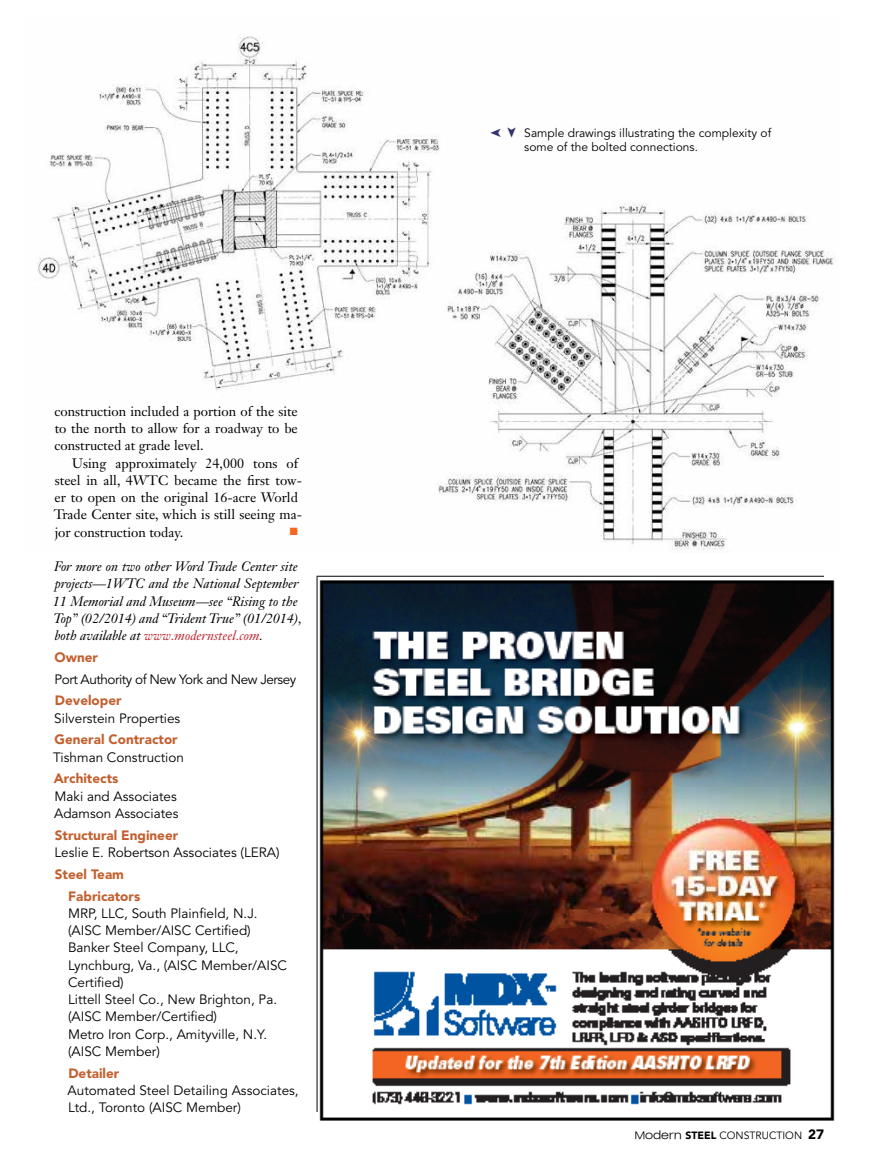
<style>
.page{position:relative;width:878px;height:1175px;background:#fff}
.page>*{position:absolute;margin:0;border:0;box-sizing:border-box;transform-origin:0 0}
.t1{font:13.5px/17.2px "Avenir LT Std";color:#000}
.t2{font:13.5px/17.2px "Janson Text LT Std";color:#000;text-align:justify}
.t3{font:italic 13.5px/17.2px "Janson Text LT Std";color:#000}
.t4{font:900 13.5px/21.8px "Avenir LT Std";color:#c3602f}
.t5{font:13.5px "Avenir LT Std";letter-spacing:-.035em;color:#000}
.t6{font:12px/13.5px "Avenir LT Std";color:#000}
.t7{font:10.5px "Avenir LT Std";color:#000}
.t8{font:10.5px "Zapf Dingbats";color:#f26722}
.s1{color:#b8292f}
.s2{font-family:"Helvetica Neue LT";font-weight:300;font-stretch:expanded}
.s3{font-family:"Helvetica Neue LT";font-weight:300;font-stretch:expanded;font-size:12px}
.s4{font-weight:900}
.s5{font-weight:900;font-size:13.5px}
</style>
<div class="page">
<img style="left:37px;top:36px;width:799px;height:514px">
<hr style="left:316px;top:576px;width:508px;height:1px;background:#000">
<hr style="left:316px;top:576px;width:1px;height:536px;background:#000">
<img style="left:319px;top:580px;width:517px;height:541px">
<svg style="left:507px;top:128px;width:8px;height:10px"></svg>
<svg style="left:490px;top:129px;width:11px;height:8px"></svg>
<p class="t2" style="left:54px;top:402px;width:245px">construction included a portion of the site to the north to allow for a roadway to be constructed at grade level.</p>
<p class="t2" style="left:54px;top:454px;width:250px;text-align:left;text-indent:18px">Using approximately 24,000 tons of steel in all, 4WTC became the first tow&shy;er to open on the original 16-acre World Trade Center site, which is still seeing ma&shy;jor construction today.</p>
<p class="t8" style="left:290px;top:526px;width:9px">■</p>
<p class="t3" style="left:53px;top:558px;width:250px">For more on two other Word Trade Center site projects—1WTC and the National September 11 Memorial and Museum—see “Rising to the Top” (02/2014) and “Trident True” (01/2014), both available at <span class="s1">www.modernsteel.com</span>.</p>
<p class="t4" style="left:55px;top:646px;width:45px">Owner</p>
<p class="t5" style="left:55px;top:671px;width:243px">Port Authority of New York and New Jersey</p>
<p class="t4" style="left:55px;top:690px;width:68px">Developer</p>
<p class="t1" style="left:54px;top:710px;width:127px">Silverstein Properties</p>
<p class="t4" style="left:55px;top:729px;width:125px">General Contractor</p>
<p class="t1" style="left:53px;top:749px;width:132px">Tishman Construction</p>
<p class="t4" style="left:54px;top:768px;width:66px">Architects</p>
<p class="t1" style="left:54px;top:788px;width:126px">Maki and Associates<br>Adamson Associates</p>
<p class="t4" style="left:55px;top:824px;width:125px">Structural Engineer</p>
<p class="t1" style="left:55px;top:844px;width:227px">Leslie E. Robertson Associates (LERA)</p>
<p class="t4" style="left:68px;top:863px;width:73px;text-indent:-14px">Steel Team<br>Fabricators</p>
<p class="t1" style="left:68px;top:905px;width:221px">MRP, LLC, South Plainfield, N.J. (AISC Member/AISC Certified)<br>Banker Steel Company, LLC,<br>Lynchburg, Va., (AISC Member/AISC<br>Certified)<br>Littell Steel Co., New Brighton, Pa. (AISC Member/Certified)<br>Metro Iron Corp., Amityville, N.Y. (AISC Member)</p>
<p class="t4" style="left:68px;top:1062px;width:53px">Detailer</p>
<p class="t1" style="left:68px;top:1082px;width:232px">Automated Steel Detailing Associates,<br>Ltd., Toronto (AISC Member)</p>
<p class="t6" style="left:524px;top:127px;width:248px">Sample drawings illustrating the complexity of some of the bolted connections.</p>
<p class="t7" style="left:635px;top:1129px;width:191px"><span class="s2">M</span><span class="s3">odern</span> <span class="s4">STEEL</span> CONSTRUCTION <span class="s5">27</span></p>
</div>
